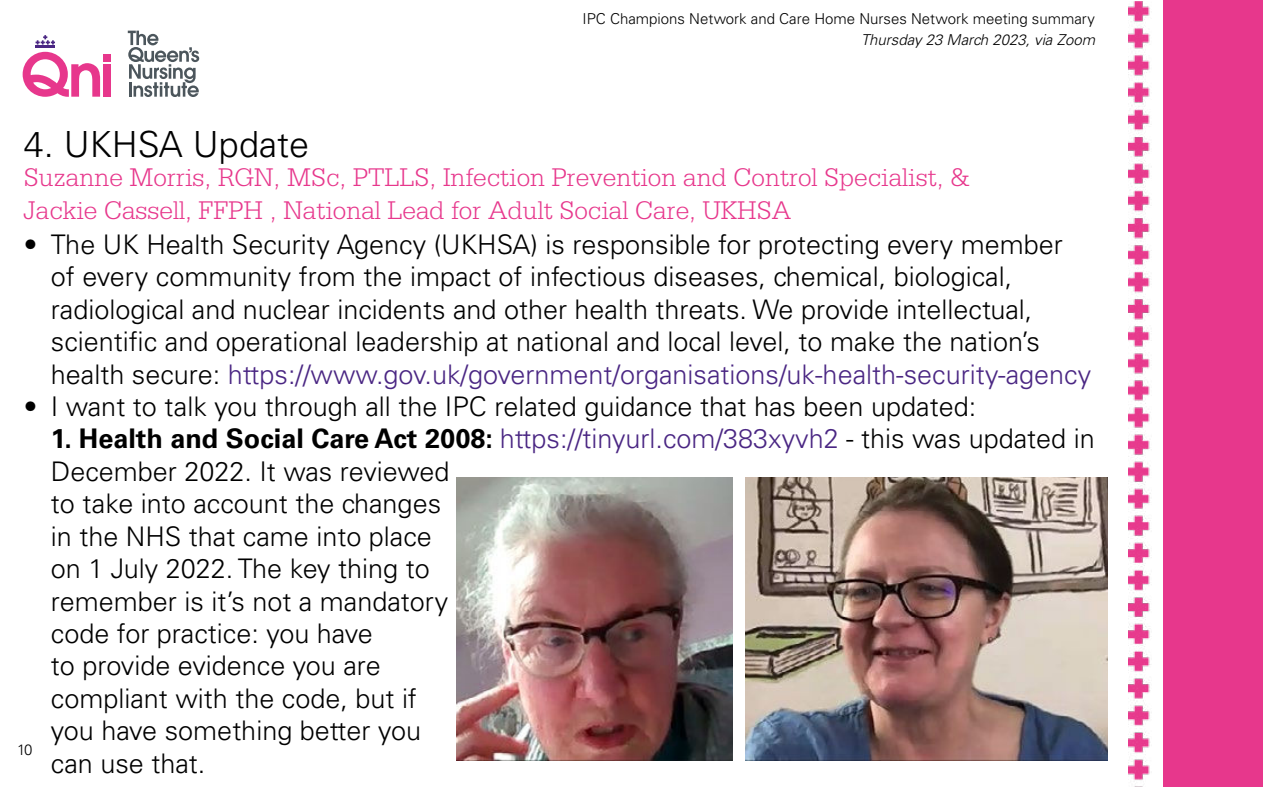
<style>
.page{position:relative;width:1263px;height:787px;background:#fff}
.page>*{position:absolute;margin:0;border:0;box-sizing:border-box;transform-origin:0 0}
.t1{font:300 36px "Univers LT Std";color:#000}
.t2{font:300 27px/32.4px "Univers LT Std";color:#000}
.t3{font:300 27px/32.4px "Serifa Std";color:#e7378c}
.t4{font:300 15px "Univers LT Std";color:#000}
.t5{font:italic 300 15px "Univers LT Std";color:#000}
.s1{color:#4a2683}
.s2{font-weight:700}
</style>
<div class="page">
<div style="left:103px;top:54px;width:8px;height:7px;background:#e7378c"></div>
<div style="left:103px;top:64px;width:8px;height:33px;background:#e7378c"></div>
<svg style="left:23px;top:35px;width:77px;height:62px"></svg>
<svg style="left:128px;top:31px;width:71px;height:66px"></svg>
<div style="left:1164px;top:0;width:99px;height:787px;background:#e7378c"></div>
<img style="left:1128px;top:2px;width:23px;height:785px">
<img style="left:745px;top:477px;width:362px;height:283px">
<img style="left:457px;top:477px;width:275px;height:283px">
<p class="t4" style="left:583px;top:13px;width:514px">IPC Champions Network and Care Home Nurses Network meeting summary</p>
<p class="t5" style="left:861px;top:34px;width:235px">Thursday 23 March 2023, via Zoom</p>
<h1 class="t1" style="left:24px;top:130px;width:287px">4. UKHSA Update</h1>
<p class="t3" style="left:24px;top:162px;width:949px">Suzanne Morris, RGN, MSc, PTLLS, Infection Prevention and Control Specialist, &amp;<br>Jackie Cassell, FFPH , National Lead for Adult Social Care, UKHSA</p>
<p class="t2" style="left:51px;top:230px;width:1042px;text-indent:-27px">• The UK Health Security Agency (UKHSA) is responsible for protecting every member of every community from the impact of infectious diseases, chemical, biological, radiological and nuclear incidents and other health threats. We provide intellectual, scientific and operational leadership at national and local level, to make the nation’s health secure: <span class="s1">https://www.gov.uk/government/organisations/uk-health-security-agency</span></p>
<p class="t2" style="left:24px;top:392px;width:954px">• I want to talk you through all the IPC related guidance that has been updated:</p>
<p class="t2" style="left:51px;top:425px;width:1045px"><span class="s2">1. Health and Social Care Act 2008:</span> <span class="s1">https://tinyurl.com/383xyvh2</span> - this was updated in December 2022. It was reviewed<br>to take into account the changes<br>in the NHS that came into place<br>on 1 July 2022. The key thing to<br>remember is it’s not a mandatory<br>code for practice: you have<br>to provide evidence you are<br>compliant with the code, but if<br>you have something better you<br>can use that.</p>
<p class="t4" style="left:17px;top:744px;width:17px">10</p>
</div>
